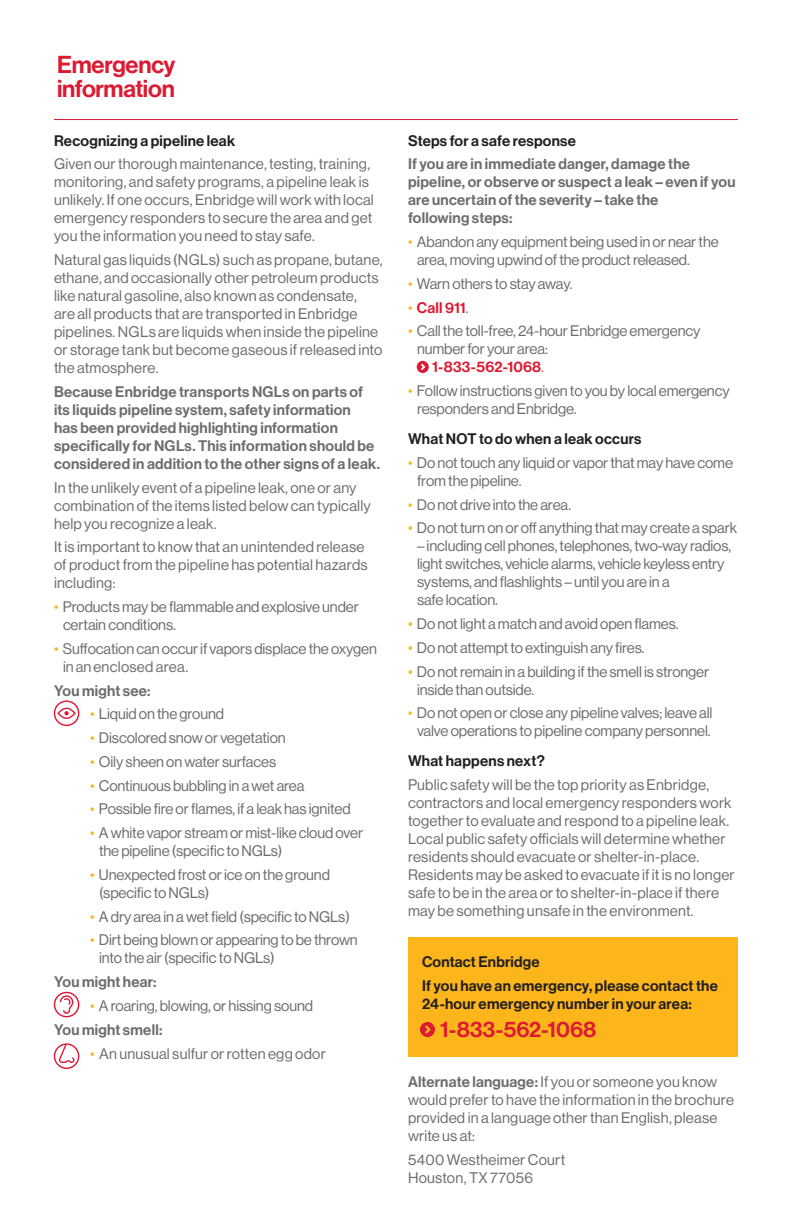
<style>
.page{position:relative;width:792px;height:1224px;background:#fff}
.page>*{position:absolute;margin:0;border:0;box-sizing:border-box;transform-origin:0 0}
._1_body_gray_indent{font:24px/24px "N Haas Grotesk DS Std 65 Md";letter-spacing:-.01em;color:#dc1a32}
.New_Body{font:22px "N Haas Grotesk DS Std 65 Md";color:#dc1a32}
.New_Body-2{font:15px/18px "N Haas Grotesk DS Std 55 Rg";letter-spacing:.015em;color:#6c6d70}
.New_Body-3{font:15px/18px "N Haas Grotesk DS Std 55 Rg";letter-spacing:-.005em;color:#6c6d70}
.New_Body-4{font:15px/18px "N Haas Grotesk DS Std 65 Md";letter-spacing:.015em;color:#6c6d70}
.New_Body-5{font:15px/18px "N Haas Grotesk DS Std 65 Md";letter-spacing:.015em;color:#231f20}
.Sub_Head{font:15px "N Haas Grotesk DS Std 65 Md";letter-spacing:.015em;color:#231f20}
.New_Body-6{font:15px "N Haas Grotesk DS Std 65 Md";letter-spacing:.015em;color:#dc1a32}
.s1{color:#fcb61c}
.s2{font-family:"N Haas Grotesk DS Std 55 Rg";color:#fcb61c}
.s3{font-family:"N Haas Grotesk DS Std 55 Rg";color:#6c6d70}
.s4{font-family:"N Haas Grotesk DS Std 65 Md"}
</style>
<div class="page">
<hr style="left:54px;top:119px;width:684px;height:1px;background:#dc1a32">
<svg style="left:54px;top:1043px;width:25px;height:26px"></svg>
<svg style="left:54px;top:700px;width:25px;height:26px"></svg>
<svg style="left:54px;top:992px;width:25px;height:25px"></svg>
<svg style="left:417px;top:361px;width:12px;height:12px"></svg>
<svg style="left:419px;top:362px;width:8px;height:10px"></svg>
<div style="left:408px;top:938px;width:330px;height:119px;background:#fcb61c"></div>
<svg style="left:420px;top:1022px;width:15px;height:15px"></svg>
<svg style="left:423px;top:1023px;width:9px;height:13px"></svg>
<p class="_1_body_gray_indent" style="left:57px;top:53px;width:120px">Emergency information</p>
<p class="Sub_Head" style="left:54px;top:132px;width:183px">Recognizing a pipeline leak</p>
<p class="New_Body-2" style="left:54px;top:155px;width:321px">Given our thorough maintenance, testing, training, monitoring, and safety programs, a pipeline leak is unlikely. If one occurs, Enbridge will work with local emergency responders to secure the area and get you the information you need to stay safe.</p>
<p class="New_Body-2" style="left:54px;top:251px;width:330px">Natural gas liquids (NGLs) such as propane, butane, ethane, and occasionally other petroleum products like natural gasoline, also known as condensate,<br>are all products that are transported in Enbridge pipelines. NGLs are liquids when inside the pipeline or storage tank but become gaseous if released into the atmosphere.</p>
<p class="New_Body-4" style="left:54px;top:383px;width:327px">Because Enbridge transports NGLs on parts of its liquids pipeline system, safety information<br>has been provided highlighting information specifically for NGLs. This information should be considered in addition to the other signs of a leak.</p>
<p class="New_Body-2" style="left:54px;top:478px;width:318px">In the unlikely event of a pipeline leak, one or any combination of the items listed below can typically help you recognize a leak.</p>
<p class="New_Body-2" style="left:54px;top:538px;width:315px">It is important to know that an unintended release of product from the pipeline has potential hazards including:</p>
<p class="New_Body-3" style="left:63px;top:598px;width:297px;text-indent:-9px"><span class="s1">•</span> Products may be flammable and explosive under certain conditions.</p>
<p class="New_Body-3" style="left:63px;top:640px;width:316px;text-indent:-9px"><span class="s1">•</span> Suffocation can occur if vapors displace the oxygen in an enclosed area.</p>
<p class="New_Body-4" style="left:54px;top:682px;width:98px">You might see:</p>
<p class="New_Body-3" style="left:90px;top:705px;width:136px"><span class="s1">•</span> Liquid on the ground</p>
<p class="New_Body-3" style="left:90px;top:729px;width:197px"><span class="s1">•</span> Discolored snow or vegetation</p>
<p class="New_Body-3" style="left:90px;top:753px;width:188px"><span class="s1">•</span> Oily sheen on water surfaces</p>
<p class="New_Body-3" style="left:90px;top:777px;width:216px"><span class="s1">•</span> Continuous bubbling in a wet area</p>
<p class="New_Body-3" style="left:90px;top:800px;width:262px"><span class="s1">•</span> Possible fire or flames, if a leak has ignited</p>
<p class="New_Body-3" style="left:99px;top:824px;width:266px;text-indent:-9px"><span class="s1">•</span> A white vapor stream or mist-like cloud over the pipeline (specific to NGLs)</p>
<p class="New_Body-3" style="left:99px;top:866px;width:232px;text-indent:-9px"><span class="s1">•</span> Unexpected frost or ice on the ground (specific to NGLs)</p>
<p class="New_Body-3" style="left:90px;top:908px;width:261px"><span class="s1">•</span> A dry area in a wet field (specific to NGLs)</p>
<p class="New_Body-3" style="left:99px;top:931px;width:260px;text-indent:-9px"><span class="s1">•</span> Dirt being blown or appearing to be thrown into the air (specific to NGLs)</p>
<p class="New_Body-4" style="left:54px;top:973px;width:104px">You might hear:</p>
<p class="New_Body-3" style="left:90px;top:997px;width:225px"><span class="s1">•</span> A roaring, blowing, or hissing sound</p>
<p class="New_Body-4" style="left:54px;top:1021px;width:110px">You might smell:</p>
<p class="New_Body-2" style="left:90px;top:1044px;width:237px"><span class="s1">•</span> An unusual sulfur or rotten egg odor</p>
<p class="New_Body-5" style="left:408px;top:132px;width:169px">Steps for a safe response</p>
<p class="New_Body-4" style="left:408px;top:155px;width:329px">If you are in immediate danger, damage the pipeline, or observe or suspect a leak – even if you are uncertain of the severity – take the<br>following steps:</p>
<p class="New_Body-3" style="left:417px;top:233px;width:303px;text-indent:-9px"><span class="s1">•</span> Abandon any equipment being used in or near the area, moving upwind of the product released.</p>
<p class="New_Body-3" style="left:408px;top:275px;width:166px"><span class="s1">•</span> Warn others to stay away.</p>
<p class="New_Body-6" style="left:408px;top:299px;width:62px"><span class="s2">•</span> Call 911<span class="s3">.</span></p>
<p class="New_Body-3" style="left:408px;top:322px;width:294px"><span class="s1">•</span> Call the toll-free, 24-hour Enbridge emergency</p>
<p class="New_Body-3" style="left:417px;top:340px;width:132px">number for your area:</p>
<p class="New_Body-6" style="left:432px;top:358px;width:113px">1-833-562-1068<span class="s3">.</span></p>
<p class="New_Body-3" style="left:417px;top:382px;width:314px;text-indent:-9px"><span class="s1">•</span> Follow instructions given to you by local emergency responders and Enbridge.</p>
<p class="Sub_Head" style="left:408px;top:430px;width:235px">What NOT to do when a leak occurs</p>
<p class="New_Body-3" style="left:417px;top:454px;width:318px;text-indent:-9px"><span class="s1">•</span> Do not touch any liquid or vapor that may have come from the pipeline.</p>
<p class="New_Body-3" style="left:408px;top:495px;width:165px"><span class="s1">•</span> Do not drive into the area.</p>
<p class="New_Body-3" style="left:408px;top:519px;width:331px"><span class="s1">•</span> Do not turn on or off anything that may create a spark</p>
<p class="New_Body-3" style="left:417px;top:537px;width:316px">– including cell phones, telephones, two-way radios, light switches, vehicle alarms, vehicle keyless entry systems, and flashlights – until you are in a<br>safe location.</p>
<p class="New_Body-3" style="left:408px;top:615px;width:272px"><span class="s1">•</span> Do not light a match and avoid open flames.</p>
<p class="New_Body-3" style="left:408px;top:639px;width:238px"><span class="s1">•</span> Do not attempt to extinguish any fires.</p>
<p class="New_Body-3" style="left:417px;top:663px;width:294px;text-indent:-9px"><span class="s1">•</span> Do not remain in a building if the smell is stronger inside than outside.</p>
<p class="New_Body-3" style="left:408px;top:704px;width:306px;text-align:center"><span class="s1">•</span> Do not open or close any pipeline valves; leave all valve operations to pipeline company personnel.</p>
<p class="Sub_Head" style="left:408px;top:752px;width:138px">What happens next?</p>
<p class="New_Body-2" style="left:408px;top:776px;width:328px">Public safety will be the top priority as Enbridge, contractors and local emergency responders work together to evaluate and respond to a pipeline leak.<br>Local public safety officials will determine whether residents should evacuate or shelter-in-place.<br>Residents may be asked to evacuate if it is no longer safe to be in the area or to shelter-in-place if there may be something unsafe in the environment.</p>
<p class="Sub_Head" style="left:422px;top:953px;width:119px">Contact Enbridge</p>
<p class="New_Body-5" style="left:422px;top:977px;width:297px">If you have an emergency, please contact the<br>24-hour emergency number in your area:</p>
<p class="New_Body" style="left:440px;top:1017px;width:158px">1-833-562-1068</p>
<p class="New_Body-2" style="left:408px;top:1073px;width:328px"><span class="s4">Alternate language:</span> If you or someone you know would prefer to have the information in the brochure provided in a language other than English, please write us at:</p>
<p class="New_Body-2" style="left:408px;top:1151px;width:159px">5400 Westheimer Court<br>Houston, TX 77056</p>
</div>
